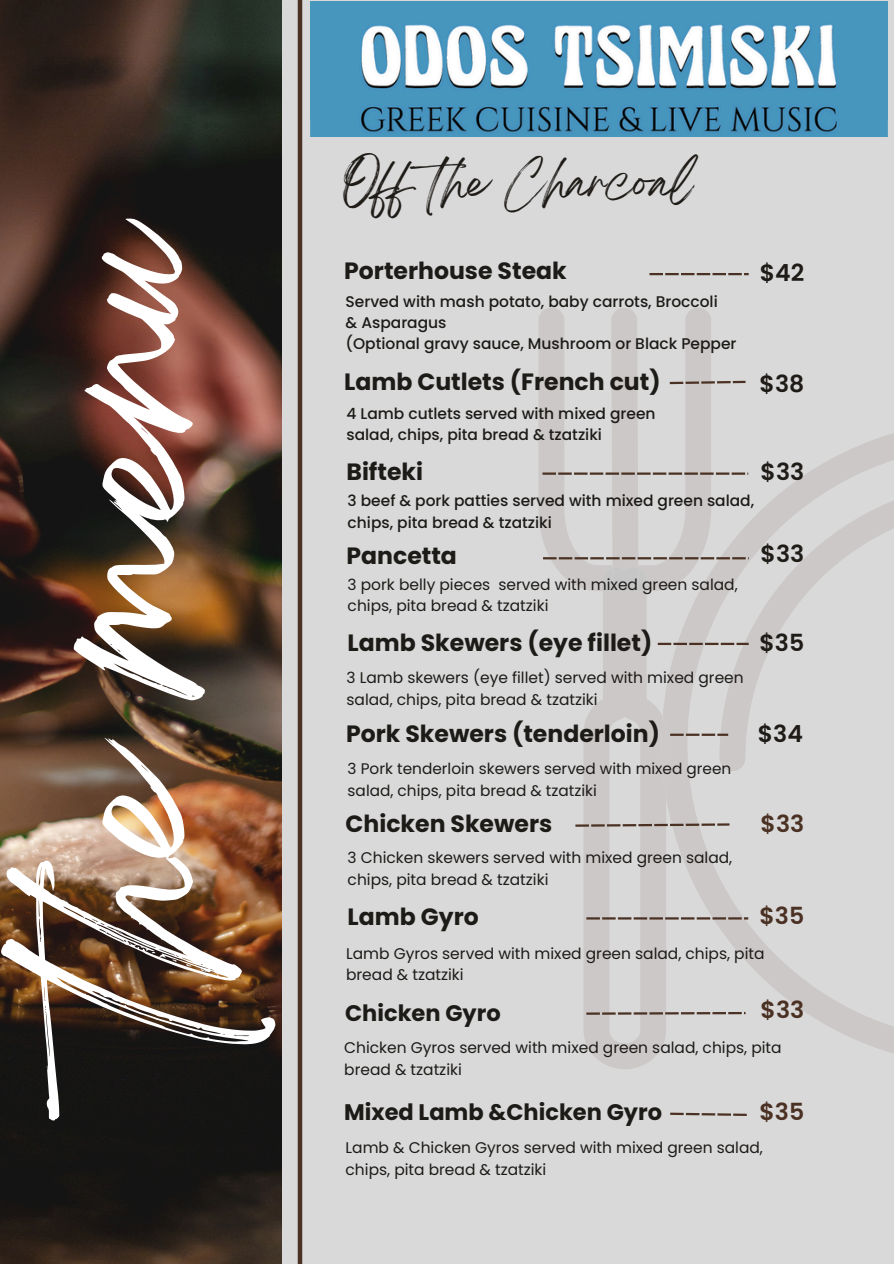
<style>
.page{position:relative;width:894px;height:1264px;background:#fff}
.page>*{position:absolute;margin:0;border:0;box-sizing:border-box;transform-origin:0 0}
.t1{font:184.95px "Breathing";color:#fff}
.t2{font:40.05px "Breathing";color:#1f1c18}
.t3{font:700 23.55px "Poppins";color:#1d1b18}
.t4{font:600 23.55px "Poppins";color:#1f1c18}
.t5{font:600 23.55px "Poppins";color:#4b3123}
.t6{font:700 22.5px "Poppins";color:#1d1b18}
.t7{font:15.45px/21.3px "Poppins";color:#1d1b18}
.t8{font:500 15.45px/21.3px "Poppins";color:#1d1b18}
.t9{font:15.3px/21.3px "Poppins";color:#1d1b18}
</style>
<div class="page">
<div style="left:0;top:0;width:893px;height:1263px;background:#d9d9d9"></div>
<img style="left:0;top:0;width:282px;height:1263px">
<div style="left:297px;top:0;width:5px;height:1263px;background:#4b3123"></div>
<svg style="left:748px;top:434px;width:145px;height:619px"></svg>
<svg style="left:748px;top:480px;width:145px;height:291px"></svg>
<svg style="left:649px;top:273px;width:99px;height:2px"></svg>
<svg style="left:670px;top:1112px;width:13px;height:3px"></svg>
<hr style="left:685px;top:1112px;width:14px;height:3px;background:#4b3123">
<svg style="left:701px;top:1113px;width:45px;height:2px"></svg>
<svg style="left:539px;top:308px;width:209px;height:761px"></svg>
<img style="left:310px;top:2px;width:577px;height:134px">
<h3 class="t1" style="left:63px;top:1035px;width:824px;rotate:-90deg">the menu</h3>
<h3 class="t2" style="left:344px;top:169px;width:350px">Off the Charcoal</h3>
<h1 class="t3" style="left:344px;top:254px;width:224px">Porterhouse Steak</h1>
<p class="t4" style="left:759px;top:257px;width:46px">$42</p>
<h3 class="t8" style="left:345px;top:290px;width:392px">Served with mash potato, baby carrots, Broccoli<br>&amp; Asparagus<br>(Optional gravy sauce, Mushroom or Black Pepper</h3>
<h3 class="t3" style="left:344px;top:365px;width:318px">Lamb Cutlets (French cut)</h3>
<h3 class="t8" style="left:346px;top:403px;width:310px">4 Lamb cutlets served with mixed green salad, chips, pita bread &amp; tzatziki</h3>
<h3 class="t3" style="left:346px;top:455px;width:78px">Bifteki</h3>
<h3 class="t8" style="left:347px;top:490px;width:408px">3 beef &amp; pork patties served with mixed green salad, chips, pita bread &amp; tzatziki</h3>
<p class="t4" style="left:759px;top:367px;width:46px">$38</p>
<h2 class="t4" style="left:760px;top:455px;width:45px">$33</h2>
<h3 class="t3" style="left:346px;top:539px;width:112px">Pancetta</h3>
<h3 class="t4" style="left:760px;top:537px;width:45px">$33</h3>
<h3 class="t7" style="left:347px;top:574px;width:391px">3 pork belly pieces served with mixed green salad,</h3>
<h4 class="t7" style="left:347px;top:595px;width:202px">chips, pita bread &amp; tzatziki</h4>
<h4 class="t3" style="left:347px;top:626px;width:306px">Lamb Skewers (eye fillet)</h4>
<p class="t4" style="left:759px;top:626px;width:46px">$35</p>
<h3 class="t7" style="left:346px;top:667px;width:398px">3 Lamb skewers (eye fillet) served with mixed green salad, chips, pita bread &amp; tzatziki</h3>
<h4 class="t3" style="left:346px;top:717px;width:315px">Pork Skewers (tenderloin)</h4>
<p class="t9" style="left:347px;top:758px;width:385px">3 Pork tenderloin skewers served with mixed green salad, chips, pita bread &amp; tzatziki</p>
<h3 class="t3" style="left:345px;top:807px;width:208px">Chicken Skewers</h3>
<h3 class="t7" style="left:347px;top:847px;width:386px">3 Chicken skewers served with mixed green salad, chips, pita bread &amp; tzatziki</h3>
<h3 class="t3" style="left:347px;top:899px;width:132px">Lamb Gyro</h3>
<h3 class="t4" style="left:757px;top:717px;width:47px">$34</h3>
<p class="t5" style="left:760px;top:806px;width:45px">$33</p>
<p class="t5" style="left:759px;top:899px;width:46px">$35</p>
<p class="t7" style="left:346px;top:942px;width:420px">Lamb Gyros served with mixed green salad, chips, pita bread &amp; tzatziki</p>
<h3 class="t6" style="left:345px;top:997px;width:157px">Chicken Gyro</h3>
<p class="t5" style="left:760px;top:993px;width:45px">$33</p>
<p class="t7" style="left:344px;top:1037px;width:439px">Chicken Gyros served with mixed green salad, chips, pita bread &amp; tzatziki</p>
<h3 class="t6" style="left:344px;top:1096px;width:319px">Mixed Lamb &amp;Chicken Gyro</h3>
<p class="t5" style="left:759px;top:1095px;width:46px">$35</p>
<h3 class="t7" style="left:345px;top:1137px;width:419px">Lamb &amp; Chicken Gyros served with mixed green salad, chips, pita bread &amp; tzatziki</h3>
</div>
